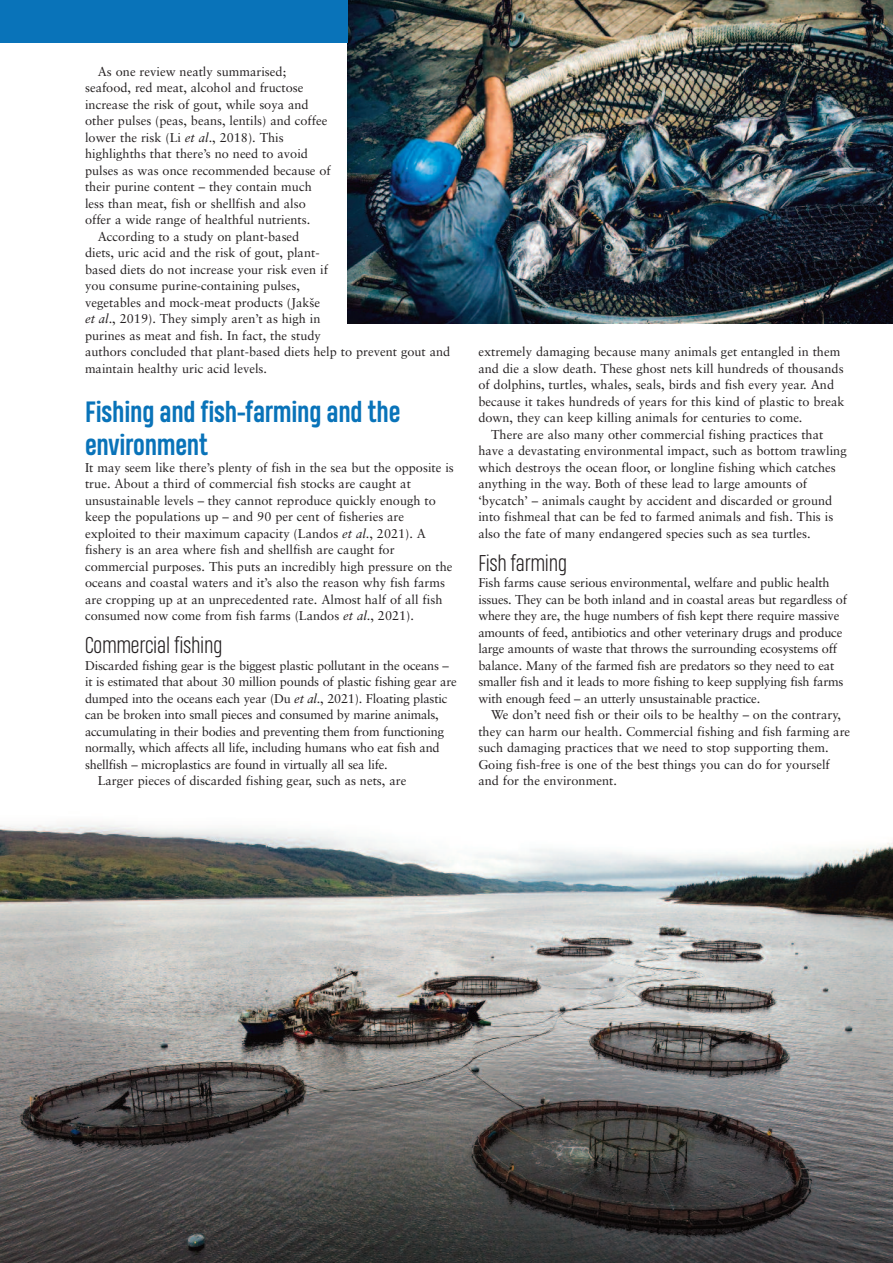
<style>
.page{position:relative;width:893px;height:1263px;background:#fff}
.page>*{position:absolute;margin:0;border:0;box-sizing:border-box;transform-origin:0 0}
.t1{font:700 27px/33px "Heading Pro";letter-spacing:-.01em;color:#0973b9}
.t2{font:300 21px "Heading Pro";letter-spacing:-.01em;color:#231f20}
.t3{font:12.75px/16.5px "Sabon";color:#231f20}
.s1{font-style:italic}
</style>
<div class="page">
<img style="left:0;top:824px;width:893px;height:439px">
<img style="left:347px;top:0;width:546px;height:323px">
<div style="left:0;top:0;width:347px;height:43px;background:#0973b9"></div>
<p class="t3" style="left:98px;top:64px;width:190px">As one review neatly summarised;</p>
<p class="t3" style="left:85px;top:80px;width:220px">seafood, red meat, alcohol and fructose</p>
<p class="t3" style="left:85px;top:97px;width:225px">increase the risk of gout, while soya and</p>
<p class="t3" style="left:85px;top:113px;width:244px">other pulses (peas, beans, lentils) and coffee</p>
<p class="t3" style="left:85px;top:130px;width:200px">lower the risk (Li <span class="s1">et al</span>., 2018). This</p>
<p class="t3" style="left:85px;top:146px;width:224px">highlighths that there’s no need to avoid</p>
<p class="t3" style="left:85px;top:163px;width:247px">pulses as was once recommended because of</p>
<p class="t3" style="left:85px;top:179px;width:228px">their purine content – they contain much</p>
<p class="t3" style="left:85px;top:196px;width:222px">less than meat, fish or shellfish and also</p>
<p class="t3" style="left:85px;top:212px;width:227px">offer a wide range of healthful nutrients.</p>
<p class="t3" style="left:98px;top:229px;width:203px">According to a study on plant-based</p>
<p class="t3" style="left:85px;top:245px;width:236px">diets, uric acid and the risk of gout, plant-</p>
<p class="t3" style="left:85px;top:262px;width:245px">based diets do not increase your risk even if</p>
<p class="t3" style="left:85px;top:278px;width:217px">you consume purine-containing pulses,</p>
<p class="t3" style="left:85px;top:295px;width:237px">vegetables and mock-meat products (Jakše</p>
<p class="t3" style="left:85px;top:311px;width:237px"><span class="s1">et al</span>., 2019). They simply aren’t as high in</p>
<p class="t3" style="left:85px;top:328px;width:237px">purines as meat and fish. In fact, the study</p>
<p class="t3" style="left:85px;top:344px;width:367px">authors concluded that plant-based diets help to prevent gout and</p>
<p class="t3" style="left:85px;top:361px;width:184px">maintain healthy uric acid levels.</p>
<h1 class="t1" style="left:85px;top:396px;width:317px">Fishing and fish-farming and the environment</h1>
<p class="t3" style="left:85px;top:460px;width:370px">It may seem like there’s plenty of fish in the sea but the opposite is true. About a third of commercial fish stocks are caught at unsustainable levels – they cannot reproduce quickly enough to keep the populations up – and 90 per cent of fisheries are exploited to their maximum capacity (Landos <span class="s1">et al</span>., 2021). A fishery is an area where fish and shellfish are caught for commercial purposes. This puts an incredibly high pressure on the oceans and coastal waters and it’s also the reason why fish farms are cropping up at an unprecedented rate. Almost half of all fish consumed now come from fish farms (Landos <span class="s1">et al</span>., 2021).</p>
<h2 class="t2" style="left:85px;top:633px;width:139px">Commercial fishing</h2>
<p class="t3" style="left:85px;top:658px;width:365px">Discarded fishing gear is the biggest plastic pollutant in the oceans –</p>
<p class="t3" style="left:85px;top:674px;width:373px">it is estimated that about 30 million pounds of plastic fishing gear are</p>
<p class="t3" style="left:85px;top:691px;width:364px">dumped into the oceans each year (Du <span class="s1">et al</span>., 2021). Floating plastic</p>
<p class="t3" style="left:85px;top:707px;width:355px">can be broken into small pieces and consumed by marine animals,</p>
<p class="t3" style="left:85px;top:724px;width:361px">accumulating in their bodies and preventing them from functioning</p>
<p class="t3" style="left:85px;top:740px;width:356px">normally, which affects all life, including humans who eat fish and</p>
<p class="t3" style="left:85px;top:757px;width:304px">shellfish – microplastics are found in virtually all sea life.</p>
<p class="t3" style="left:98px;top:773px;width:310px">Larger pieces of discarded fishing gear, such as nets, are</p>
<p class="t3" style="left:478px;top:344px;width:363px">extremely damaging because many animals get entangled in them</p>
<p class="t3" style="left:478px;top:361px;width:367px">and die a slow death. These ghost nets kill hundreds of thousands</p>
<p class="t3" style="left:478px;top:377px;width:357px">of dolphins, turtles, whales, seals, birds and fish every year. And</p>
<p class="t3" style="left:478px;top:394px;width:368px">because it takes hundreds of years for this kind of plastic to break</p>
<p class="t3" style="left:478px;top:410px;width:326px">down, they can keep killing animals for centuries to come.</p>
<p class="t3" style="left:491px;top:427px;width:334px">There are also many other commercial fishing practices that</p>
<p class="t3" style="left:478px;top:443px;width:370px">have a devastating environmental impact, such as bottom trawling</p>
<p class="t3" style="left:478px;top:460px;width:359px">which destroys the ocean floor, or longline fishing which catches</p>
<p class="t3" style="left:478px;top:476px;width:330px">anything in the way. Both of these lead to large amounts of</p>
<p class="t3" style="left:478px;top:493px;width:355px">‘bycatch’ – animals caught by accident and discarded or ground</p>
<p class="t3" style="left:478px;top:509px;width:356px">into fishmeal that can be fed to farmed animals and fish. This is</p>
<p class="t3" style="left:478px;top:526px;width:334px">also the fate of many endangered species such as sea turtles.</p>
<h2 class="t2" style="left:478px;top:551px;width:90px">Fish farming</h2>
<p class="t3" style="left:478px;top:575px;width:370px">Fish farms cause serious environmental, welfare and public health issues. They can be both inland and in coastal areas but regardless of where they are, the huge numbers of fish kept there require massive amounts of feed, antibiotics and other veterinary drugs and produce large amounts of waste that throws the surrounding ecosystems off balance. Many of the farmed fish are predators so they need to eat smaller fish and it leads to more fishing to keep supplying fish farms with enough feed – an utterly unsustainable practice.</p>
<p class="t3" style="left:478px;top:707px;width:373px;text-indent:13px">We don’t need fish or their oils to be healthy – on the contrary, they can harm our health. Commercial fishing and fish farming are such damaging practices that we need to stop supporting them.<br>Going fish-free is one of the best things you can do for yourself and for the environment.</p>
</div>
